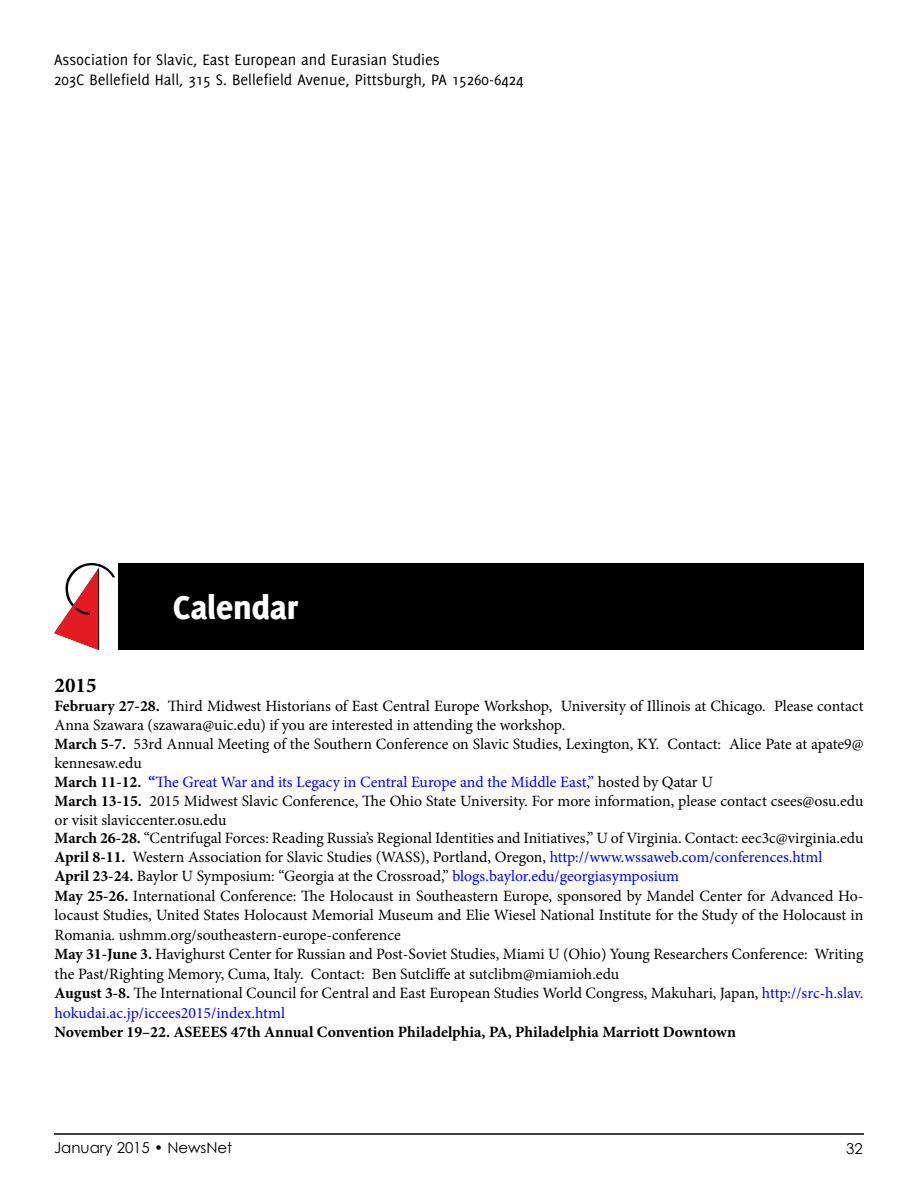
<style>
.page{position:relative;width:918px;height:1188px;background:#fff}
.page>*{position:absolute;margin:0;border:0;box-sizing:border-box;transform-origin:0 0}
.t1{font:800 36px "Delicious";color:#fff}
.t2{font:700 21px "Minion Pro";color:#000}
.t3{font:16.5px/19.8px "Delicious";color:#000}
.t4{font:15.75px/19.2px "Minion Pro";color:#000}
.t5{font:700 15.75px "Minion Pro";letter-spacing:-.005em;color:#000}
.t6{font:15px "Century Gothic";color:#000}
.s1{font-weight:700}
.s2{font-weight:700;color:#00f}
.s3{color:#00f}
</style>
<div class="page">
<hr style="left:54px;top:1133px;width:810px;height:2px;background:#000">
<div style="left:119px;top:563px;width:745px;height:86px;background:#000"></div>
<svg style="left:54px;top:563px;width:61px;height:87px"></svg>
<p class="t3" style="left:54px;top:50px;width:471px">Association for Slavic, East European and Eurasian Studies<br>203C Bellefield Hall, 315 S. Bellefield Avenue, Pittsburgh, PA 15260-6424</p>
<h1 class="t1" style="left:173px;top:586px;width:127px">Calendar</h1>
<h2 class="t2" style="left:55px;top:671px;width:43px">2015</h2>
<p class="t4" style="left:55px;top:697px;width:811px"><span class="s1">February 27-28.</span> Third Midwest Historians of East Central Europe Workshop, University of Illinois at Chicago. Please contact Anna Szawara (szawara@uic.edu) if you are interested in attending the workshop.<br><span class="s1">March 5-7.</span> 53rd Annual Meeting of the Southern Conference on Slavic Studies, Lexington, KY. Contact: Alice Pate at apate9@ kennesaw.edu<br><span class="s1">March 11-12.</span> <span class="s2">“</span><span class="s3">The Great War and its Legacy in Central Europe and the Middle East,”</span> hosted by Qatar U<br><span class="s1">March 13-15.</span> 2015 Midwest Slavic Conference, The Ohio State University. For more information, please contact csees@osu.edu or visit slaviccenter.osu.edu<br><span class="s1">March 26-28.</span> “Centrifugal Forces: Reading Russia’s Regional Identities and Initiatives,” U of Virginia. Contact: eec3c@virginia.edu <span class="s1">April 8-11.</span> Western Association for Slavic Studies (WASS), Portland, Oregon, <span class="s3">http://www.wssaweb.com/conferences.html<br></span><span class="s1">April 23-24.</span> Baylor U Symposium: “Georgia at the Crossroad,” <span class="s3">blogs.baylor.edu/georgiasymposium<br></span><span class="s1">May 25-26.</span> International Conference: The Holocaust in Southeastern Europe, sponsored by Mandel Center for Advanced Ho&shy;locaust Studies, United States Holocaust Memorial Museum and Elie Wiesel National Institute for the Study of the Holocaust in Romania. ushmm.org/southeastern-europe-conference<br><span class="s1">May 31-June 3.</span> Havighurst Center for Russian and Post-Soviet Studies, Miami U (Ohio) Young Researchers Conference: Writing the Past/Righting Memory, Cuma, Italy. Contact: Ben Sutcliffe at sutclibm@miamioh.edu<br><span class="s1">August 3-8.</span> The International Council for Central and East European Studies World Congress, Makuhari, Japan, <span class="s3">http://src-h.slav. hokudai.ac.jp/iccees2015/index.html</span></p>
<p class="t5" style="left:55px;top:1020px;width:683px">November 19–22. ASEEES 47th Annual Convention Philadelphia, PA, Philadelphia Marriott Downtown</p>
<p class="t6" style="left:54px;top:1137px;width:180px">January 2015 • NewsNet</p>
<p class="t6" style="left:846px;top:1138px;width:18px">32</p>
</div>
